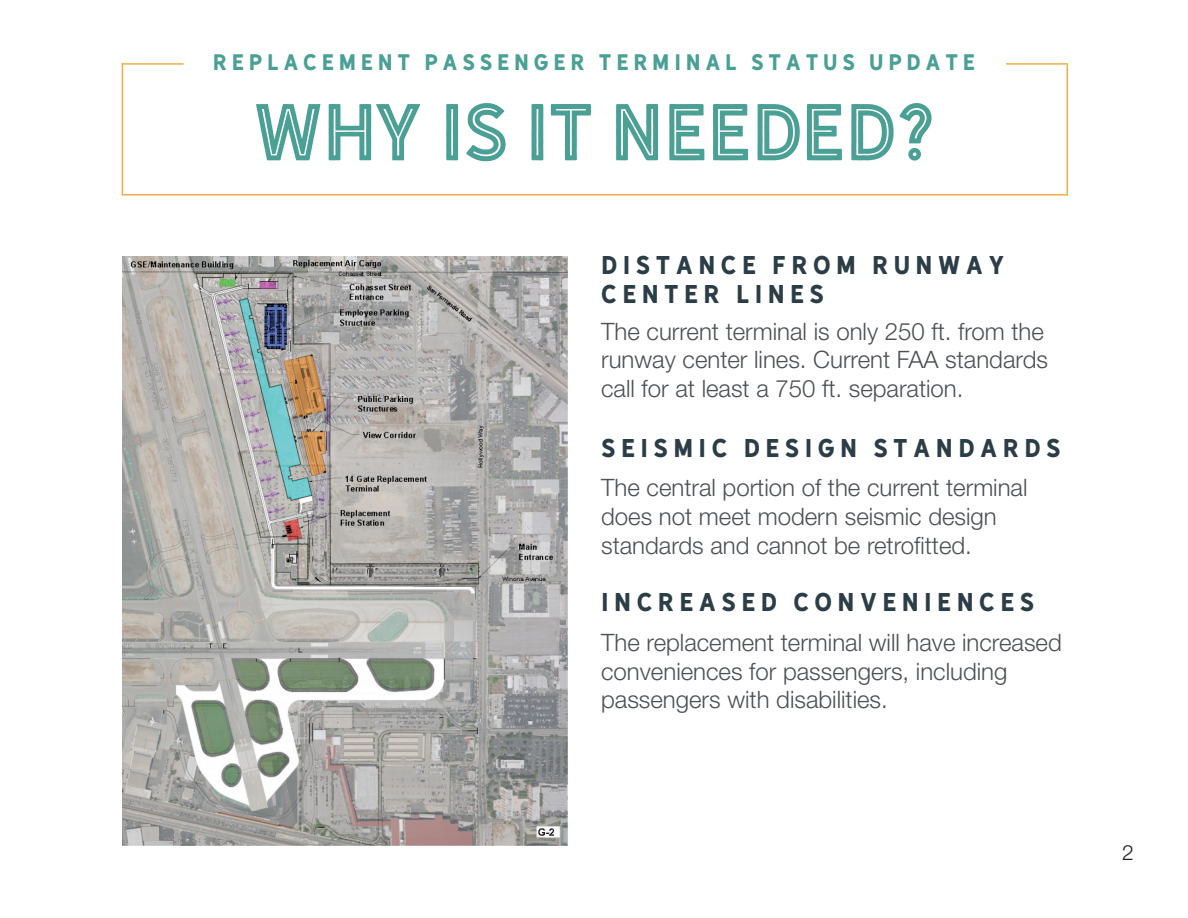
<style>
.page{position:relative;width:1188px;height:918px;background:#fff}
.page>*{position:absolute;margin:0;border:0;box-sizing:border-box;transform-origin:0 0}
.t1{font:75px "Hanley Sans Inline";color:#4ba095}
.t2{font:300 24px/28.8px "Helvetica Neue LT Std";color:#4d5154}
.t3{font:24px "Hanley Sans";color:#2b3d47}
.t4{font:21px "Hanley Sans";color:#4aa095}
.t5{font:300 21px "Helvetica Neue LT Std";color:#231f20}
</style>
<div class="page">
<hr style="left:122px;top:63px;width:1px;height:132px;background:#edb045">
<hr style="left:1066px;top:65px;width:2px;height:130px;background:#edb045">
<hr style="left:122px;top:63px;width:62px;height:2px;background:#edb045">
<hr style="left:1006px;top:63px;width:62px;height:2px;background:#edb045">
<hr style="left:122px;top:194px;width:946px;height:2px;background:#edb045">
<img style="left:122px;top:256px;width:445px;height:589px">
<p class="t4" style="left:213px;top:49px;width:764px">R E P L A C E M E N T P A S S E N G E R T E R M I N A L S T A T U S U P D A T E</p>
<p class="t1" style="left:253px;top:86px;width:683px">wHY IS IT NEEDED?</p>
<p class="t3" style="left:601px;top:251px;width:405px">D I S T A N C E F R O M R U N W A Y</p>
<p class="t3" style="left:601px;top:279px;width:224px">C E N T E R L I N E S</p>
<p class="t2" style="left:601px;top:316px;width:448px">The current terminal is only 250 ft. from the runway center lines. Current FAA standards call for at least a 750 ft. separation.</p>
<p class="t3" style="left:601px;top:433px;width:461px">S E I S M I C D E S I G N S T A N D A R D S</p>
<p class="t2" style="left:601px;top:473px;width:428px">The central portion of the current terminal does not meet modern seismic design standards and cannot be retrofitted.</p>
<p class="t3" style="left:601px;top:588px;width:435px">I N C R E A S E D C O N V E N I E N C E S</p>
<p class="t2" style="left:601px;top:627px;width:462px">The replacement terminal will have increased conveniences for passengers, including passengers with disabilities.</p>
<p class="t5" style="left:1122px;top:840px;width:13px">2</p>
</div>
